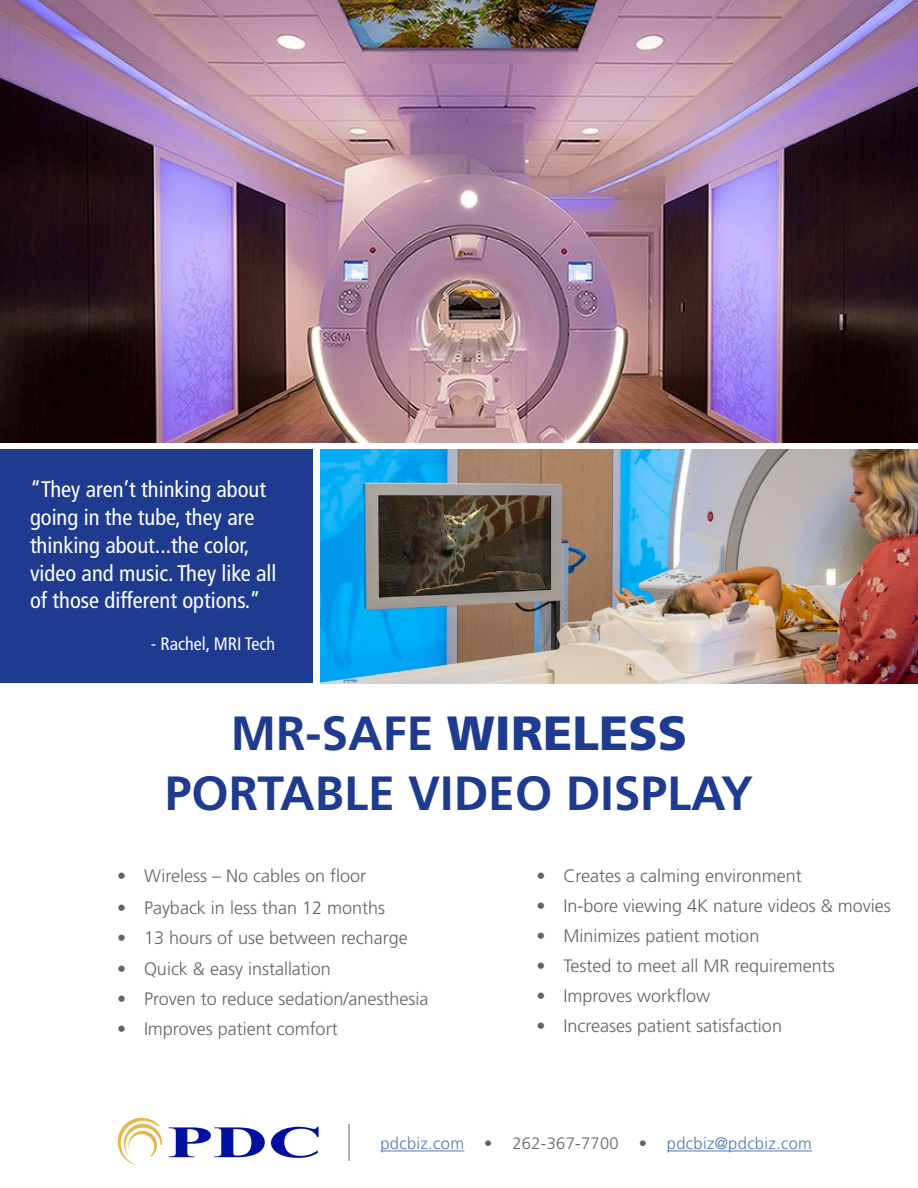
<style>
.page{position:relative;width:918px;height:1188px;background:#fff}
.page>*{position:absolute;margin:0;border:0;box-sizing:border-box;transform-origin:0 0}
.t1{font:700 48px/60px "Frutiger LT Std";color:#1f3b90;text-align:center}
.t2{font:condensed 22.5px/27.8px "Frutiger LT Std";color:#fff}
.t3{font:300 18px "Frutiger";color:#636466}
.t4{font:condensed 18px "Frutiger LT Std";color:#fff}
.t5{font:300 16.5px "Frutiger";letter-spacing:.02em;color:#5879b0}
.s1{font-weight:900}
.s2{color:#636466}
</style>
<div class="page">
<img style="left:0;top:0;width:918px;height:443px">
<div style="left:0;top:450px;width:312px;height:233px;background:#1f3b90"></div>
<img style="left:320px;top:450px;width:598px;height:233px">
<svg style="left:169px;top:1127px;width:96px;height:30px"></svg>
<svg style="left:271px;top:1127px;width:48px;height:31px"></svg>
<svg style="left:118px;top:1118px;width:44px;height:47px"></svg>
<hr style="left:349px;top:1124px;width:1px;height:37px;background:#636466">
<hr style="left:380px;top:1151px;width:84px;height:1px;background:#5879b0">
<hr style="left:667px;top:1151px;width:145px;height:1px;background:#5879b0">
<p class="t2" style="left:30px;top:476px;width:248px">“They aren’t thinking about going in the tube, they are thinking about...the color, video and music. They like all of those different options.”</p>
<p class="t4" style="left:151px;top:634px;width:126px">- Rachel, MRI Tech</p>
<h1 class="t1" style="left:165px;top:703px;width:590px">MR-SAFE <span class="s1">WIRELESS<br></span>PORTABLE VIDEO DISPLAY</h1>
<p class="t3" style="left:117px;top:866px;width:251px">• Wireless – No cables on floor</p>
<p class="t3" style="left:117px;top:897px;width:270px">• Payback in less than 12 months</p>
<p class="t3" style="left:117px;top:927px;width:292px">• 13 hours of use between recharge</p>
<p class="t3" style="left:117px;top:959px;width:216px">• Quick &amp; easy installation</p>
<p class="t3" style="left:117px;top:989px;width:313px">• Proven to reduce sedation/anesthesia</p>
<p class="t3" style="left:117px;top:1019px;width:222px">• Improves patient comfort</p>
<p class="t3" style="left:536px;top:866px;width:267px">• Creates a calming environment</p>
<p class="t3" style="left:536px;top:896px;width:356px">• In-bore viewing 4K nature videos &amp; movies</p>
<p class="t3" style="left:536px;top:926px;width:225px">• Minimizes patient motion</p>
<p class="t3" style="left:536px;top:956px;width:300px">• Tested to meet all MR requirements</p>
<p class="t3" style="left:536px;top:986px;width:175px">• Improves workflow</p>
<p class="t3" style="left:536px;top:1016px;width:247px">• Increases patient satisfaction</p>
<p class="t5" style="left:380px;top:1134px;width:433px">pdcbiz.com <span class="s2">• 262-367-7700 •</span> pdcbiz@pdcbiz.com</p>
</div>
